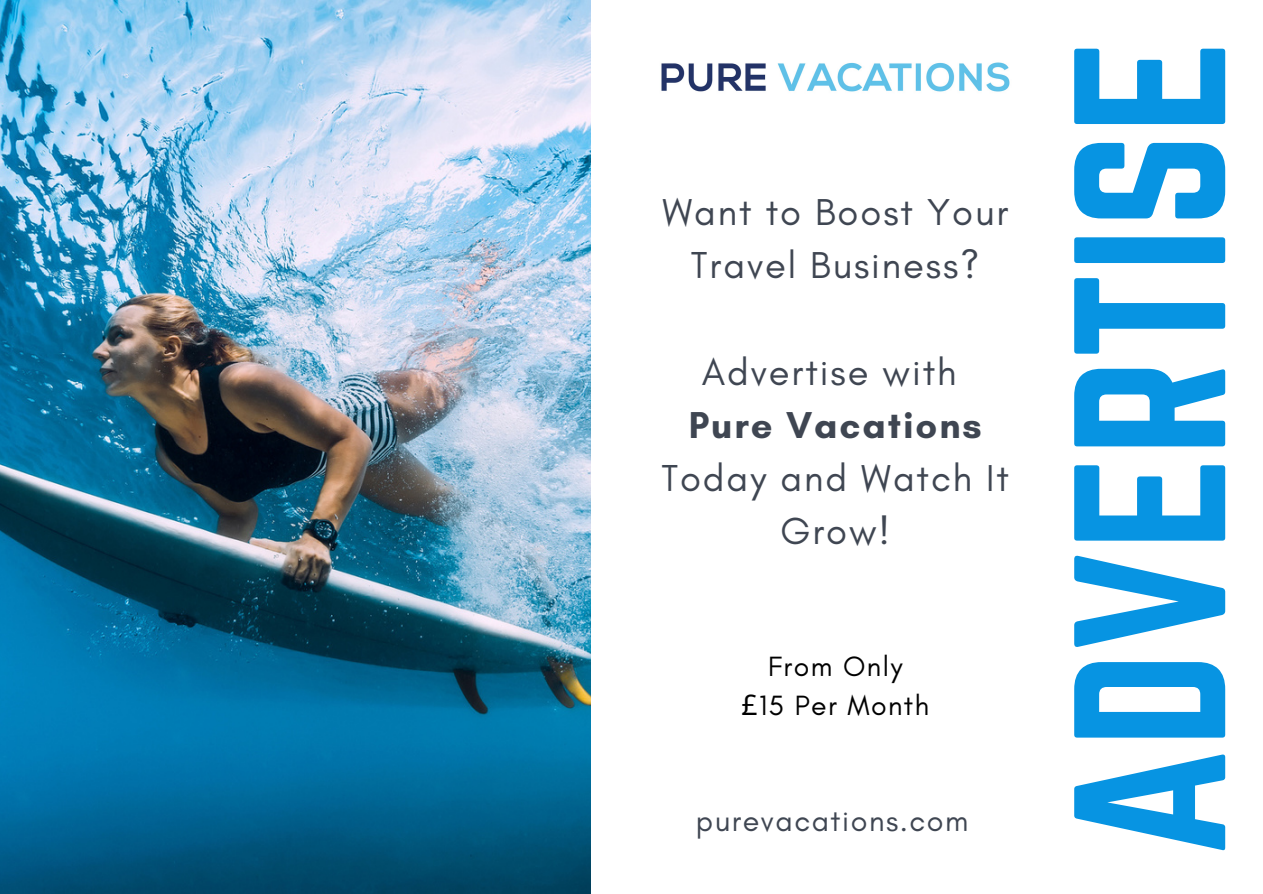
<style>
.page{position:relative;width:1263px;height:894px;background:#fff}
.page>*{position:absolute;margin:0;border:0;box-sizing:border-box;transform-origin:0 0}
.t1{font:188.7px "Norwester";color:#0794e2}
.t2{font:38.1px/53.1px "Glacial Indifference";letter-spacing:.05em;color:#3f4652;text-align:center}
.t3{font:30.45px "Glacial Indifference";letter-spacing:.05em;color:#3f4652}
.t4{font:28.35px "Glacial Indifference";letter-spacing:.05em;color:#000}
.s1{font-weight:700}
.s2{font-family:"Noto Sans"}
</style>
<div class="page">
<img style="left:590px;top:0;width:420px;height:246px">
<img style="left:0;top:0;width:590px;height:893px">
<p class="t2" style="left:662px;top:185px;width:347px">Want to Boost Your<br>Travel Business?</p>
<p class="t2" style="left:702px;top:345px;width:256px">Advertise with</p>
<p class="t2" style="left:661px;top:398px;width:349px"><span class="s1">Pure Vacations<br></span>Today and Watch It<br>Grow!</p>
<p class="t4" style="left:768px;top:649px;width:136px">From Only</p>
<p class="t4" style="left:741px;top:688px;width:189px"><span class="s2">£</span>15 Per Month</p>
<p class="t3" style="left:696px;top:802px;width:274px">purevacations.com</p>
<p class="t1" style="left:1036px;top:857px;width:819px;rotate:-90deg">ADVERTISE</p>
</div>
